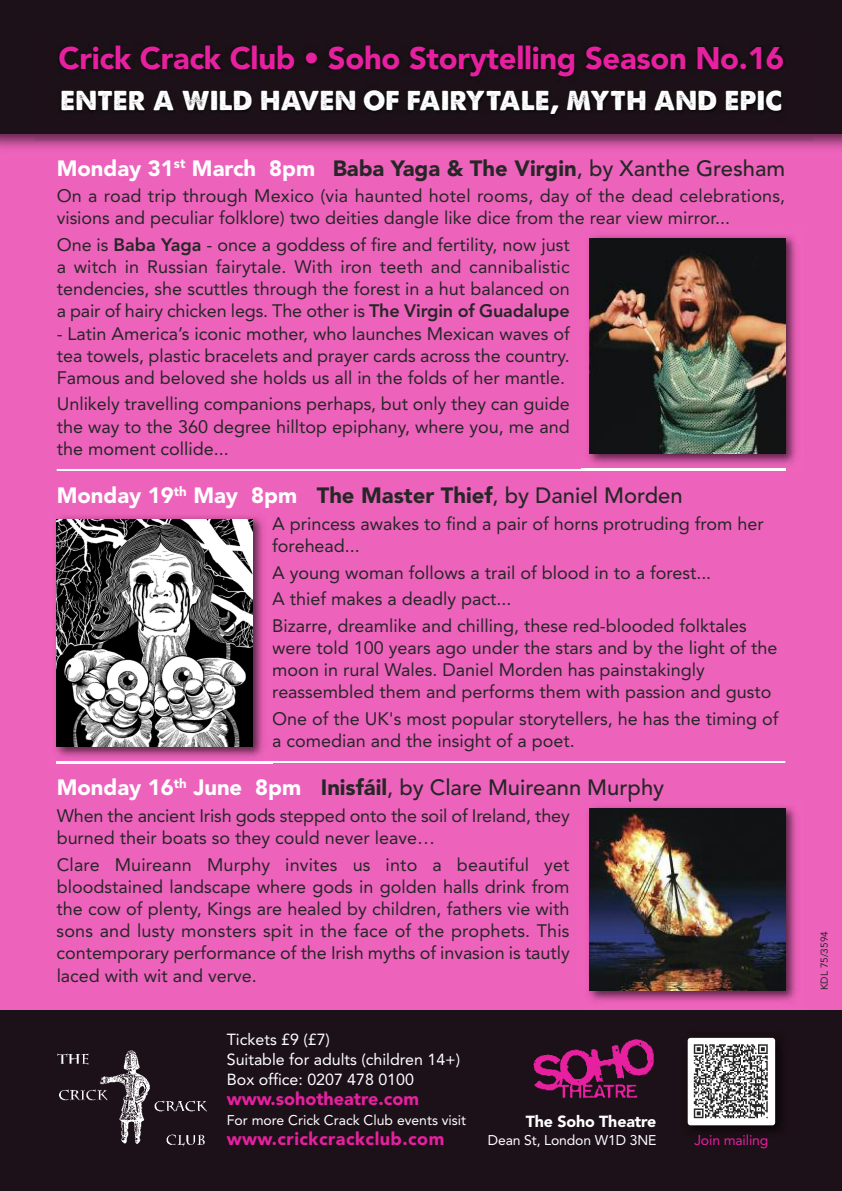
<style>
.page{position:relative;width:842px;height:1191px;background:#fff}
.page>*{position:absolute;margin:0;border:0;box-sizing:border-box;transform-origin:0 0}
.t1{font:900 31px "Avenir";letter-spacing:-.01em;color:#e6209f}
.t2{font:26px "A Loveof Thunder";letter-spacing:.015em;color:#fff}
.t3{font:500 22px "Avenir";color:#272627}
.t4{font:900 22px "Avenir";color:#272627}
.t5{font:18px/22.2px "Avenir";color:#272627}
.t6{font:900 18px "Avenir";letter-spacing:.025em;color:#e6209f}
.t7{font:900 18px "Avenir";color:#e6209f}
.t8{font:16px/20px "Avenir";color:#fff}
.t9{font:900 16px "Avenir";letter-spacing:-.01em;color:#fff}
.t10{font:14px "Avenir";color:#fff}
.t11{font:14px "Avenir";letter-spacing:-.01em;color:#e6209f}
.t12{font:10px "Avenir";color:#272627}
.s1{color:#fff}
.s2{font-weight:500}
.s3{font-weight:800}
.s4{font-weight:900;color:#fff}
.s5{font-weight:900}
</style>
<div class="page">
<div style="left:0;top:124px;width:842px;height:918px;background:#ed63bc"></div>
<div style="left:0;top:1010px;width:842px;height:181px;background:#1d1119"></div>
<img style="left:57px;top:1050px;width:150px;height:97px">
<img style="left:533px;top:1039px;width:121px;height:60px">
<img style="left:0;top:133px;width:842px;height:15px">
<div style="left:0;top:0;width:842px;height:133px;background:#1d1119"></div>
<img style="left:34px;top:46px;width:778px;height:94px">
<hr style="left:57px;top:469px;width:728px;height:2px;background:#fff">
<hr style="left:57px;top:761px;width:728px;height:2px;background:#fff">
<img style="left:55px;top:516px;width:217px;height:248px">
<img style="left:57px;top:761px;width:215px;height:2px">
<img style="left:57px;top:519px;width:195px;height:227px">
<img style="left:581px;top:235px;width:215px;height:236px">
<img style="left:581px;top:469px;width:204px;height:2px">
<img style="left:590px;top:238px;width:195px;height:216px">
<img style="left:588px;top:800px;width:208px;height:202px">
<img style="left:590px;top:808px;width:195px;height:182px">
<img style="left:687px;top:1040px;width:94px;height:91px">
<img style="left:688px;top:1037px;width:87px;height:88px;border-radius:3px">
<h1 class="t1" style="left:59px;top:45px;width:727px">Crick Crack Club • Soho Storytelling Season No.16</h1>
<h2 class="t2" style="left:60px;top:84px;width:723px">ENTER A WILD HAVEN OF FAIRYTALE, MYTH AND EPIC</h2>
<p class="t4" style="left:57px;top:159px;width:730px"><span class="s1">Monday 31</span><sup>st</sup> <span class="s1">March 8pm</span> Baba Yaga &amp; The Virgin<span class="s2">, by Xanthe Gresham</span></p>
<p class="t5" style="left:57px;top:186px;width:730px">On a road trip through Mexico (via haunted hotel rooms, day of the dead celebrations, visions and peculiar folklore) two deities dangle like dice from the rear view mirror...</p>
<p class="t5" style="left:57px;top:235px;width:514px;text-align:justify">One is <span class="s3">Baba Yaga</span> - once a goddess of fire and fertility, now just a witch in Russian fairytale. With iron teeth and cannibalistic tendencies, she scuttles through the forest in a hut balanced on a pair of hairy chicken legs. The other is <span class="s3">The Virgin of Guadalupe</span></p>
<p class="t5" style="left:57px;top:324px;width:514px;text-align:justify">- Latin America’s iconic mother, who launches Mexican waves of tea towels, plastic bracelets and prayer cards across the country.<br>Famous and beloved she holds us all in the folds of her mantle.</p>
<p class="t5" style="left:57px;top:394px;width:514px;text-align:justify">Unlikely travelling companions perhaps, but only they can guide the way to the 360 degree hilltop epiphany, where you, me and the moment collide...</p>
<p class="t3" style="left:57px;top:487px;width:627px"><span class="s4">Monday 19</span><sup>th</sup> <span class="s4">May 8pm</span> <span class="s5">The Master Thief</span>, by Daniel Morden</p>
<p class="t5" style="left:272px;top:514px;width:493px">A princess awakes to find a pair of horns protruding from her forehead...</p>
<p class="t5" style="left:272px;top:560px;width:476px;line-height:26.4px">A young woman follows a trail of blood in to a forest...<br>A thief makes a deadly pact...<br>Bizarre, dreamlike and chilling, these red-blooded folktales</p>
<p class="t5" style="left:272px;top:638px;width:507px">were told 100 years ago under the stars and by the light of the moon in rural Wales. Daniel Morden has painstakingly reassembled them and performs them with passion and gusto</p>
<p class="t5" style="left:272px;top:708px;width:508px">One of the UK's most popular storytellers, he has the timing of a comedian and the insight of a poet.</p>
<p class="t3" style="left:57px;top:779px;width:609px"><span class="s4">Monday 16</span><sup>th</sup> <span class="s4">June 8pm</span> <span class="s5">Inisfáil</span>, by Clare Muireann Murphy</p>
<p class="t5" style="left:57px;top:806px;width:514px">When the ancient Irish gods stepped onto the soil of Ireland, they burned their boats so they could never leave…</p>
<p class="t5" style="left:57px;top:854px;width:514px;text-align:justify">Clare Muireann Murphy invites us into a beautiful yet bloodstained landscape where gods in golden halls drink from the cow of plenty, Kings are healed by children, fathers vie with sons and lusty monsters spit in the face of the prophets. This contemporary performance of the Irish myths of invasion is tautly laced with wit and verve.</p>
<p class="t8" style="left:227px;top:1030px;width:235px">Tickets £9 (£7)<br>Suitable for adults (children 14+)<br>Box office: 0207 478 0100</p>
<p class="t7" style="left:227px;top:1091px;width:194px">www.sohotheatre.com</p>
<p class="t10" style="left:227px;top:1114px;width:241px">For more Crick Crack Club events visit</p>
<p class="t6" style="left:227px;top:1131px;width:219px">www.crickcrackclub.com</p>
<p class="t9" style="left:526px;top:1114px;width:132px">The Soho Theatre</p>
<p class="t10" style="left:488px;top:1134px;width:170px">Dean St, London W1D 3NE</p>
<p class="t11" style="left:694px;top:1134px;width:76px">Join mailing</p>
<p class="t12" style="left:820px;top:989px;width:60px;rotate:-90deg">KDL 75/3594</p>
</div>
